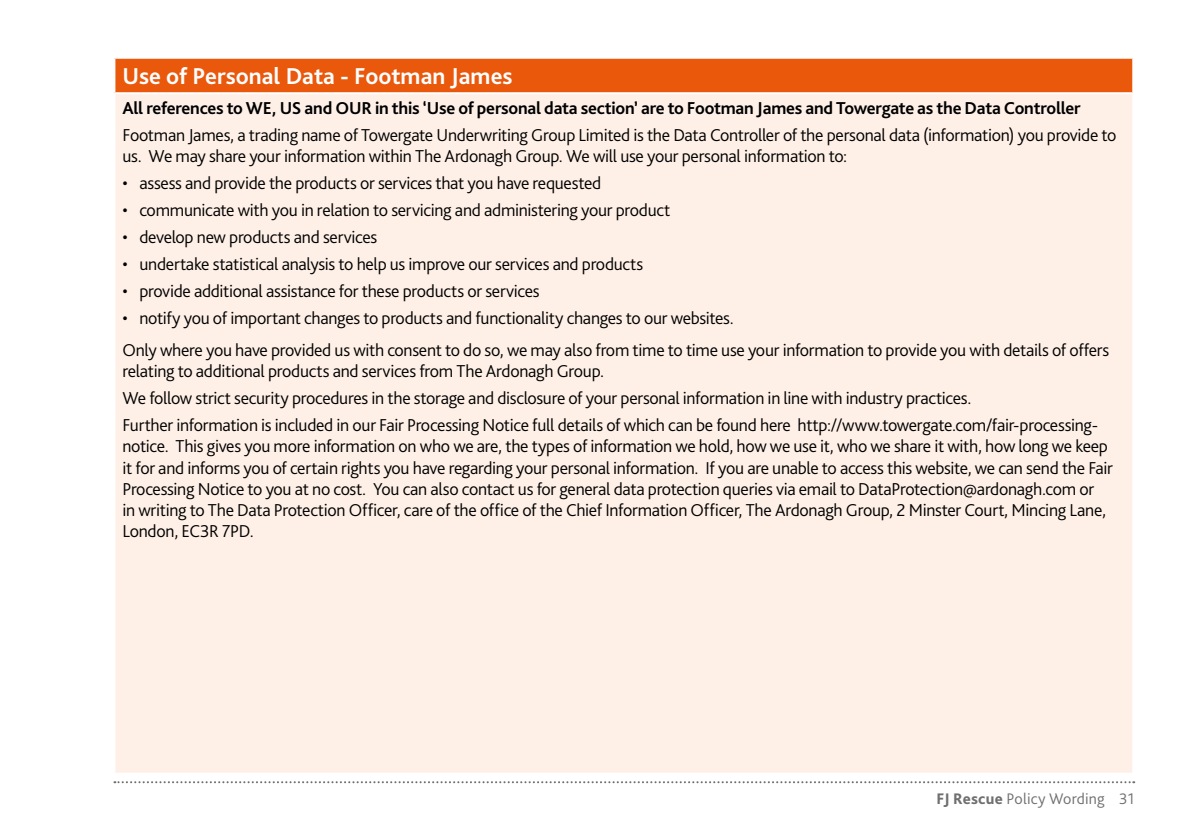
<style>
.page{position:relative;width:1191px;height:840px;background:#fff}
.page>*{position:absolute;margin:0;border:0;box-sizing:border-box;transform-origin:0 0}
.t1{font:700 24px "Bliss Pro";color:#fff}
.t2{font:300 18px/21.2px "Bliss Pro";letter-spacing:-.02em;color:#000}
.t3{font:700 18px "Bliss Pro";letter-spacing:-.015em;color:#000}
.t4{font:300 16px "Bliss Pro";letter-spacing:.01em;color:#706f6f}
.s1{font-weight:800}
</style>
<div class="page">
<svg style="left:114px;top:781px;width:1020px;height:1px"></svg>
<div style="left:114px;top:58px;width:1019px;height:35px;background:#ea580c"></div>
<div style="left:114px;top:93px;width:1019px;height:680px;background:#fef0e7"></div>
<hr style="left:113px;top:57px;width:1021px;height:2px;background:#fff">
<hr style="left:113px;top:59px;width:2px;height:33px;background:#fff">
<hr style="left:1132px;top:59px;width:2px;height:33px;background:#fff">
<hr style="left:113px;top:92px;width:1021px;height:2px;background:#fff">
<hr style="left:113px;top:94px;width:2px;height:678px;background:#fff">
<hr style="left:1132px;top:94px;width:2px;height:678px;background:#fff">
<hr style="left:113px;top:772px;width:1021px;height:2px;background:#fff">
<h1 class="t1" style="left:122px;top:61px;width:392px">Use of Personal Data - Footman James</h1>
<p class="t3" style="left:122px;top:97px;width:959px">All references to WE, US and OUR in this ‘Use of personal data section’ are to Footman James and Towergate as the Data Controller</p>
<p class="t2" style="left:122px;top:124px;width:995px">Footman James, a trading name of Towergate Underwriting Group Limited is the Data Controller of the personal data (information) you provide to us. We may share your information within The Ardonagh Group. We will use your personal information to:</p>
<p class="t2" style="left:122px;top:172px;width:480px">• assess and provide the products or services that you have requested</p>
<p class="t2" style="left:122px;top:199px;width:549px">• communicate with you in relation to servicing and administering your product</p>
<p class="t2" style="left:122px;top:226px;width:256px">• develop new products and services</p>
<p class="t2" style="left:122px;top:252px;width:522px">• undertake statistical analysis to help us improve our services and products</p>
<p class="t2" style="left:122px;top:279px;width:419px">• provide additional assistance for these products or services</p>
<p class="t2" style="left:122px;top:300px;width:988px;line-height:32.6px">• notify you of important changes to products and functionality changes to our websites.<br>Only where you have provided us with consent to do so, we may also from time to time use your information to provide you with details of offers</p>
<p class="t2" style="left:122px;top:357px;width:977px;line-height:26.8px">relating to additional products and services from The Ardonagh Group.<br>We follow strict security procedures in the storage and disclosure of your personal information in line with industry practices.<br>Further information is included in our Fair Processing Notice full details of which can be found here http://www.towergate.com/fair-processing-</p>
<p class="t2" style="left:122px;top:435px;width:992px">notice. This gives you more information on who we are, the types of information we hold, how we use it, who we share it with, how long we keep it for and informs you of certain rights you have regarding your personal information. If you are unable to access this website, we can send the Fair Processing Notice to you at no cost. You can also contact us for general data protection queries via email to DataProtection@ardonagh.com or<br>in writing to The Data Protection Officer, care of the office of the Chief Information Officer, The Ardonagh Group, 2 Minster Court, Mincing Lane, London, EC3R 7PD.</p>
<p class="t4" style="left:936px;top:788px;width:199px"><span class="s1">FJ Rescue</span> Policy Wording 31</p>
</div>
